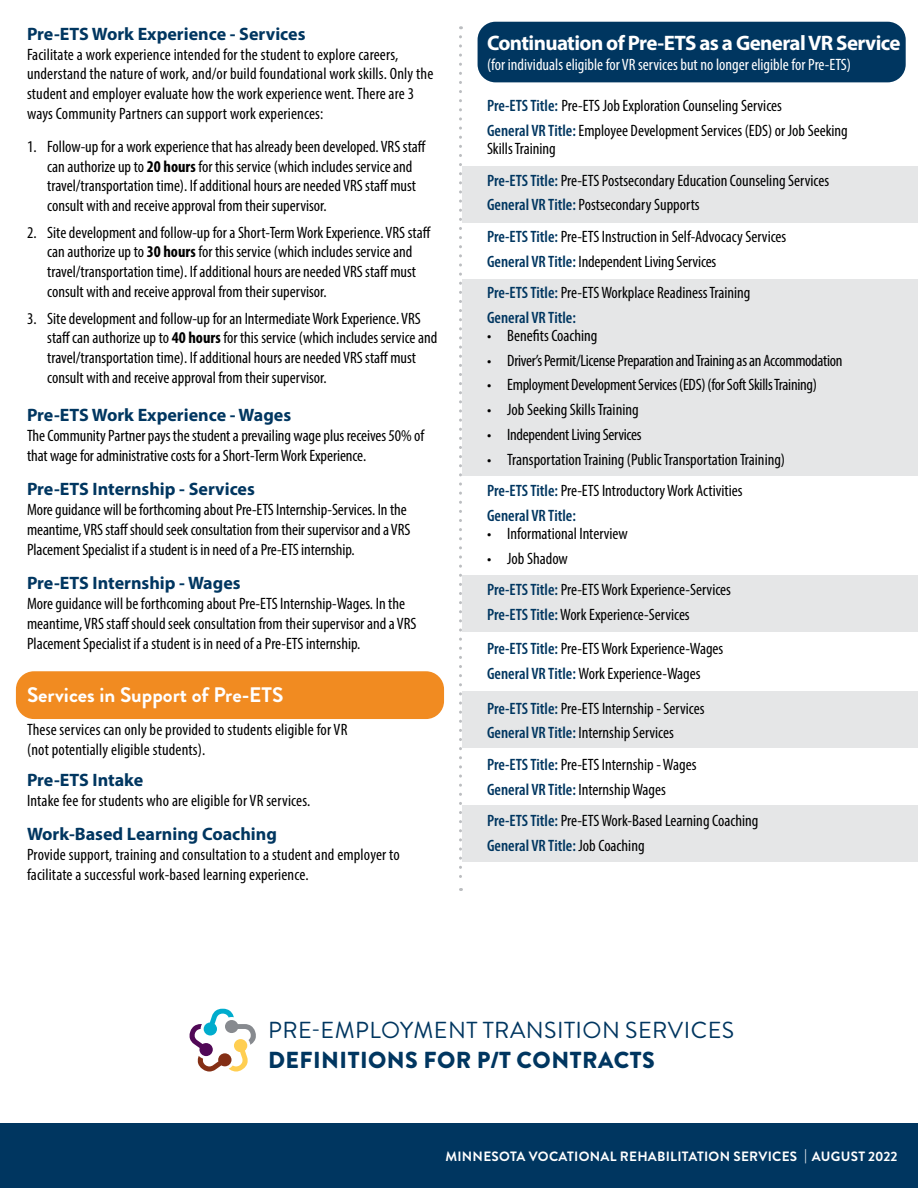
<style>
.page{position:relative;width:918px;height:1188px;background:#fff}
.page>*{position:absolute;margin:0;border:0;box-sizing:border-box;transform-origin:0 0}
.t1{font:23.1px/29.5px "Brandon Grotesque";letter-spacing:.02em;color:#003660}
.t2{font:700 21px "Myriad Pro";letter-spacing:-.03em;color:#fff}
.t3{font:700 21px "Brandon Grotesque";color:#fff}
.t4{font:700 18px "Myriad Pro";color:#003660}
.t5{font:condensed 16.5px/19.8px "Myriad Pro";color:#000}
.t6{font:condensed 16.5px "Myriad Pro";letter-spacing:-.02em;color:#000}
.t7{font:condensed 16.5px "Myriad Pro";color:#fff}
.t8{font:600 condensed 16.5px "Myriad Pro";color:#003660}
.t9{font:700 13.5px "Brandon Grotesque";letter-spacing:.02em;color:#fff}
.s1{font-weight:700}
.s2{font-weight:600;color:#003660}
.s3{font-weight:900}
</style>
<div class="page">
<div style="left:462px;top:279px;width:456px;height:197px;background:#e5e6e7"></div>
<svg style="left:459px;top:37px;width:3px;height:854px"></svg>
<div style="left:462px;top:805px;width:456px;height:57px;background:#e5e6e7"></div>
<div style="left:462px;top:692px;width:456px;height:56px;background:#e5e6e7"></div>
<div style="left:462px;top:575px;width:456px;height:56px;background:#e5e6e7"></div>
<div style="left:462px;top:167px;width:456px;height:56px;background:#e5e6e7"></div>
<div style="left:478px;top:22px;width:428px;height:60px;background:#003660;border-radius:18px"></div>
<div style="left:16px;top:671px;width:428px;height:48px;background:#f18b21;border-radius:18px"></div>
<svg style="left:189px;top:1009px;width:67px;height:63px"></svg>
<div style="left:0;top:1123px;width:918px;height:65px;background:#003660"></div>
<h3 class="t4" style="left:27px;top:22px;width:280px">Pre-ETS Work Experience - Services</h3>
<p class="t5" style="left:27px;top:44px;width:408px">Facilitate a work experience intended for the student to explore careers, understand the nature of work, and/or build foundational work skills. Only the</p>
<p class="t5" style="left:27px;top:84px;width:389px">student and employer evaluate how the work experience went. There are 3 ways Community Partners can support work experiences:</p>
<p class="t5" style="left:47px;top:136px;width:379px;text-indent:-20px">1. Follow-up for a work experience that has already been developed. VRS staf can authorize up to <span class="s1">20 hours</span> for this service (which includes service and travel/transportation time). If additional hours are needed VRS staf must consult with and receive approval from their supervisor.</p>
<p class="t5" style="left:47px;top:222px;width:384px;text-indent:-20px">2. Site development and follow-up for a Short-Term Work Experience. VRS staf can authorize up to <span class="s1">30 hours</span> for this service (which includes service and travel/transportation time). If additional hours are needed VRS staf must consult with and receive approval from their supervisor.</p>
<p class="t5" style="left:47px;top:308px;width:392px;text-indent:-20px">3. Site development and follow-up for an Intermediate Work Experience. VRS staf can authorize up to <span class="s1">40 hours</span> for this service (which includes service and travel/transportation time). If additional hours are needed VRS staf must consult with and receive approval from their supervisor.</p>
<h3 class="t4" style="left:27px;top:403px;width:266px">Pre-ETS Work Experience - Wages</h3>
<p class="t5" style="left:27px;top:425px;width:399px">The Community Partner pays the student a prevailing wage plus receives 50% of that wage for administrative costs for a Short-Term Work Experience.</p>
<h3 class="t4" style="left:27px;top:477px;width:229px">Pre-ETS Internship - Services</h3>
<p class="t5" style="left:27px;top:500px;width:385px">More guidance will be forthcoming about Pre-ETS Internship-Services. In the meantime, VRS staf should seek consultation from their supervisor and a VRS<br>Placement Specialist if a student is in need of a Pre-ETS internship.</p>
<h3 class="t4" style="left:27px;top:571px;width:215px">Pre-ETS Internship - Wages</h3>
<p class="t5" style="left:27px;top:593px;width:391px">More guidance will be forthcoming about Pre-ETS Internship-Wages. In the meantime, VRS staf should seek consultation from their supervisor and a VRS<br>Placement Specialist if a student is in need of a Pre-ETS internship.</p>
<h2 class="t3" style="left:27px;top:680px;width:258px">Services in Support of Pre-ETS</h2>
<p class="t5" style="left:27px;top:720px;width:322px">These services can only be provided to students eligible for VR (not potentially eligible students).</p>
<h3 class="t4" style="left:27px;top:768px;width:118px">Pre-ETS Intake</h3>
<p class="t5" style="left:27px;top:790px;width:285px">Intake fee for students who are eligible for VR services.</p>
<h3 class="t4" style="left:27px;top:822px;width:251px">Work-Based Learning Coaching</h3>
<p class="t5" style="left:27px;top:844px;width:374px">Provide support, training and consultation to a student and employer to facilitate a successful work-based learning experience.</p>
<h2 class="t2" style="left:487px;top:30px;width:415px">Continuation of Pre-ETS as a General VR Service</h2>
<p class="t7" style="left:487px;top:55px;width:366px">(for individuals eligible for VR services but no longer eligible for Pre-ETS)</p>
<p class="t5" style="left:487px;top:93px;width:362px;line-height:24.8px"><span class="s2">Pre-ETS Title:</span> Pre-ETS Job Exploration Counseling Services<br><span class="s2">General VR Title:</span> Employee Development Services (EDS) or Job Seeking</p>
<p class="t5" style="left:487px;top:133px;width:344px;line-height:31.5px">Skills Training<br><span class="s2">Pre-ETS Title:</span> Pre-ETS Postsecondary Education Counseling Services</p>
<p class="t5" style="left:487px;top:189px;width:301px;line-height:31.5px"><span class="s2">General VR Title:</span> Postsecondary Supports<br><span class="s2">Pre-ETS Title:</span> Pre-ETS Instruction in Self-Advocacy Services</p>
<p class="t5" style="left:487px;top:245px;width:265px;line-height:31.5px"><span class="s2">General VR Title:</span> Independent Living Services<br><span class="s2">Pre-ETS Title:</span> Pre-ETS Workplace Readiness Training</p>
<p class="t8" style="left:487px;top:307px;width:90px">General VR Title:</p>
<p class="t5" style="left:487px;top:325px;width:112px">• Benefts Coaching</p>
<p class="t6" style="left:487px;top:350px;width:357px">• Driver’s Permit/License Preparation and Training as an Accommodation</p>
<p class="t6" style="left:487px;top:375px;width:331px">• Employment Development Services (EDS) (for Soft Skills Training)</p>
<p class="t5" style="left:487px;top:400px;width:153px">• Job Seeking Skills Training</p>
<p class="t6" style="left:487px;top:425px;width:156px">• Independent Living Services</p>
<p class="t5" style="left:487px;top:449px;width:300px">• Transportation Training (Public Transportation Training)</p>
<p class="t5" style="left:487px;top:478px;width:257px;line-height:24.8px"><span class="s2">Pre-ETS Title:</span> Pre-ETS Introductory Work Activities<br><span class="s2">General VR Title:</span></p>
<p class="t5" style="left:487px;top:523px;width:142px">• Informational Interview</p>
<p class="t5" style="left:487px;top:548px;width:82px">• Job Shadow</p>
<p class="t5" style="left:487px;top:577px;width:245px;line-height:24.8px"><span class="s2">Pre-ETS Title:</span> Pre-ETS Work Experience-Services<br><span class="s2">Pre-ETS Title:</span> Work Experience-Services</p>
<p class="t5" style="left:487px;top:636px;width:238px;line-height:24.8px"><span class="s2">Pre-ETS Title:</span> Pre-ETS Work Experience-Wages<br><span class="s2">General VR Title:</span> Work Experience-Wages</p>
<p class="t5" style="left:487px;top:696px;width:219px;line-height:24.8px"><span class="s2">Pre-ETS Title:</span> Pre-ETS Internship - Services<br><span class="s2">General VR Title:</span> Internship Services</p>
<p class="t5" style="left:487px;top:752px;width:211px;line-height:24.8px"><span class="s2">Pre-ETS Title:</span> Pre-ETS Internship - Wages<br><span class="s2">General VR Title:</span> Internship Wages</p>
<p class="t5" style="left:487px;top:808px;width:273px;line-height:24.8px"><span class="s2">Pre-ETS Title:</span> Pre-ETS Work-Based Learning Coaching<br><span class="s2">General VR Title:</span> Job Coaching</p>
<p class="t1" style="left:268px;top:1016px;width:468px">PRE-EMPLOYMENT TRANSITION SERVICES<br><span class="s3">DEFINITIONS FOR P/T CONTRACTS</span></p>
<p class="t9" style="left:445px;top:1147px;width:454px">MINNESOTA VOCATIONAL REHABILITATION SERVICES | AUGUST 2022</p>
</div>
